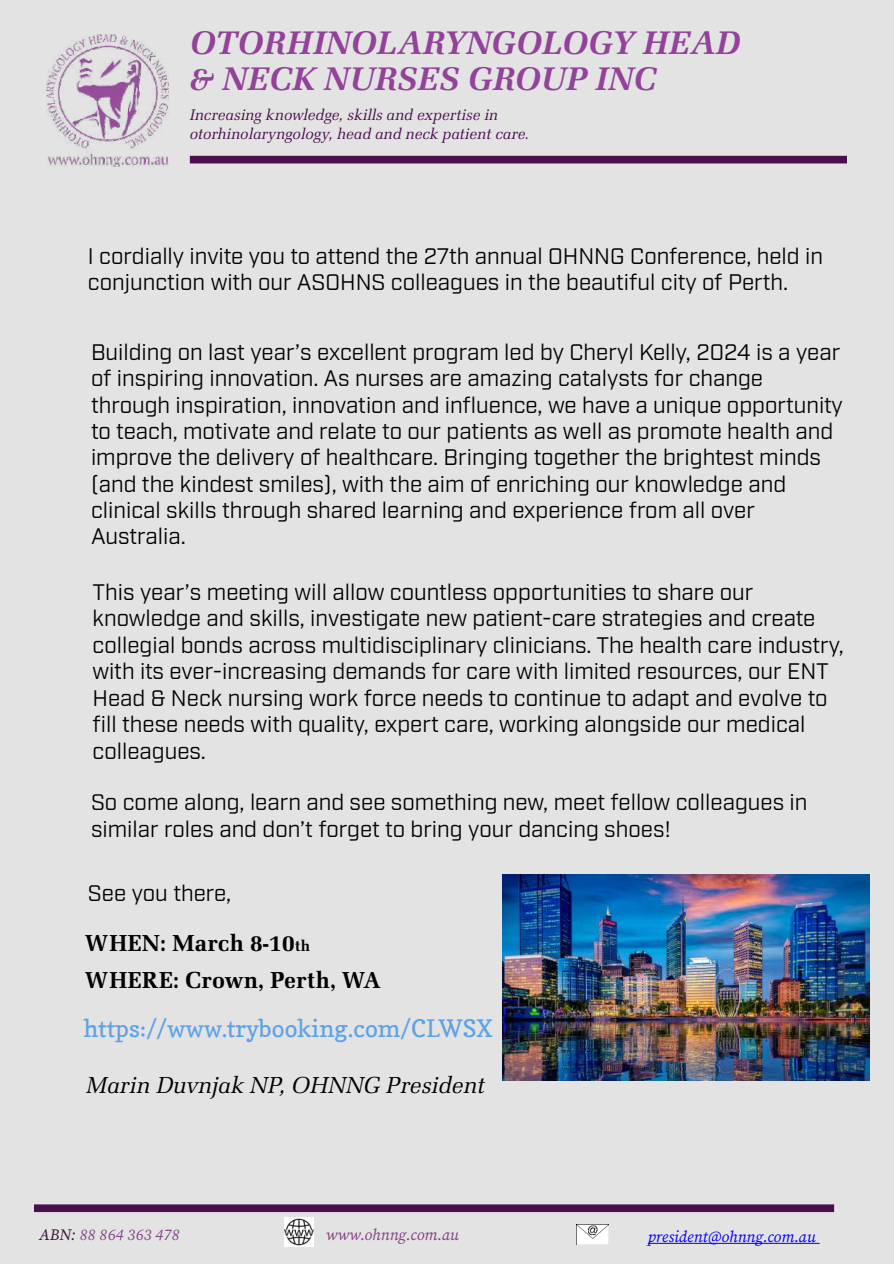
<style>
.page{position:relative;width:894px;height:1264px;background:#fff}
.page>*{position:absolute;margin:0;border:0;box-sizing:border-box;transform-origin:0 0}
.t1{font:italic 700 33.9px/36px "Latino URW";color:#93429a}
.t2{font:700 24px/36.9px "Latino URW";color:#000}
.t3{font:24px "Copse";color:#5da2e8}
.t4{font:italic 24px "Latino URW";color:#000}
.t5{font:22.5px/26.2px "Industry";color:#000}
.t6{font:italic 15.9px/18.9px "Latino URW";color:#4b0f4f}
.t7{font:italic 15.9px "Source Serif Pro";color:#843f86}
.t8{font:italic 15.9px "Source Serif Pro";color:#00f}
.s1{font-size:15.9px}
.s2{color:#3a153b}
</style>
<div class="page">
<div style="left:0;top:0;width:893px;height:1263px;background:#e3e3e3"></div>
<div style="left:190px;top:156px;width:656px;height:7px;background:#4b0f4f"></div>
<div style="left:34px;top:1204px;width:800px;height:7px;background:#4b0f4f"></div>
<img style="left:284px;top:1217px;width:29px;height:28px">
<img style="left:576px;top:1224px;width:32px;height:20px">
<hr style="left:647px;top:1242px;width:172px;height:1px;background:#00f">
<img style="left:503px;top:874px;width:365px;height:206px">
<img style="left:47px;top:34px;width:121px;height:132px">
<h1 class="t1" style="left:190px;top:25px;width:552px">OTORHINOLARYNGOLOGY HEAD &amp; NECK NURSES GROUP INC</h1>
<p class="t6" style="left:190px;top:105px;width:341px">Increasing knowledge, skills and expertise in otorhinolaryngology, head and neck patient care.</p>
<p class="t5" style="left:88px;top:243px;width:736px">I cordially invite you to attend the 27th annual OHNNG Conference, held in conjunction with our ASOHNS colleagues in the beautiful city of Perth.</p>
<p class="t5" style="left:91px;top:339px;width:753px">Building on last year’s excellent program led by Cheryl Kelly, 2024 is a year of inspiring innovation. As nurses are amazing catalysts for change through inspiration, innovation and influence, we have a unique opportunity to teach, motivate and relate to our patients as well as promote health and improve the delivery of healthcare. Bringing together the brightest minds (and the kindest smiles), with the aim of enriching our knowledge and clinical skills through shared learning and experience from all over Australia.</p>
<p class="t5" style="left:92px;top:579px;width:752px">This year’s meeting will allow countless opportunities to share our knowledge and skills, investigate new patient-care strategies and create collegial bonds across multidisciplinary clinicians. The health care industry, with its ever-increasing demands for care with limited resources, our ENT Head &amp; Neck nursing work force needs to continue to adapt and evolve to fill these needs with quality, expert care, working alongside our medical colleagues.</p>
<p class="t5" style="left:91px;top:789px;width:718px">So come along, learn and see something new, meet fellow colleagues in similar roles and don’t forget to bring your dancing shoes!</p>
<p class="t5" style="left:88px;top:880px;width:145px">See you there,</p>
<p class="t2" style="left:85px;top:924px;width:297px">WHEN: March 8-10<span class="s1">th<br></span>WHERE: Crown, Perth, WA</p>
<p class="t3" style="left:84px;top:1012px;width:410px">https://www.trybooking.com/CLWSX</p>
<p class="t4" style="left:86px;top:1070px;width:400px">Marin Duvnjak NP, OHNNG President</p>
<p class="t7" style="left:39px;top:1223px;width:142px"><span class="s2">ABN:</span> 88 864 363 478</p>
<p class="t7" style="left:326px;top:1223px;width:135px">www.ohnng.com.au</p>
<p class="t8" style="left:647px;top:1225px;width:169px">president@ohnng.com.au</p>
</div>
